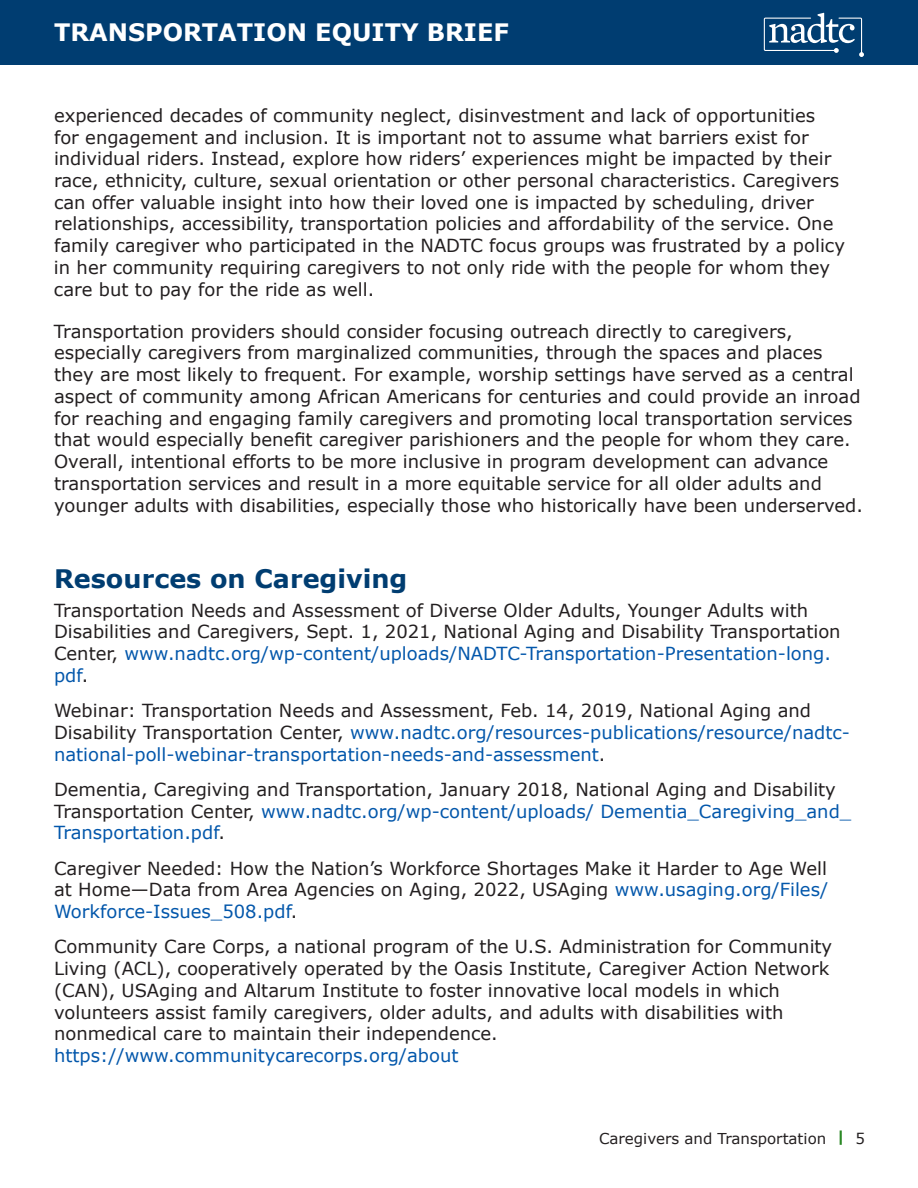
<style>
.page{position:relative;width:918px;height:1188px;background:#fff}
.page>*{position:absolute;margin:0;border:0;box-sizing:border-box;transform-origin:0 0}
.Subhead_Blue{font:700 25.5px "Verdana";color:#003d71}
.t1{font:700 24px "Verdana";color:#fff}
.t2{font:18px/21.8px "Verdana";color:#231f20}
.t3{font:18px/21.8px "Verdana";color:#0357ab}
.t4{font:15px "Verdana";color:#231f20}
.s1{color:#0357ab}
.s2{color:#231f20}
.s3{font-weight:700;color:#288722}
</style>
<div class="page">
<hr style="left:0;top:0;width:1px;height:65px;background:#003d71">
<div style="left:1px;top:0;width:917px;height:65px;background:#003d71"></div>
<svg style="left:763px;top:13px;width:101px;height:44px"></svg>
<h2 class="t1" style="left:54px;top:17px;width:457px">TRANSPORTATION EQUITY BRIEF</h2>
<p class="t2" style="left:54px;top:105px;width:793px">experienced decades of community neglect, disinvestment and lack of opportunities<br>for engagement and inclusion. It is important not to assume what barriers exist for individual riders. Instead, explore how riders’ experiences might be impacted by their race, ethnicity, culture, sexual orientation or other personal characteristics. Caregivers can offer valuable insight into how their loved one is impacted by scheduling, driver relationships, accessibility, transportation policies and affordability of the service. One family caregiver who participated in the NADTC focus groups was frustrated by a policy in her community requiring caregivers to not only ride with the people for whom they care but to pay for the ride as well.</p>
<p class="t2" style="left:54px;top:321px;width:810px">Transportation providers should consider focusing outreach directly to caregivers, especially caregivers from marginalized communities, through the spaces and places they are most likely to frequent. For example, worship settings have served as a central aspect of community among African Americans for centuries and could provide an inroad for reaching and engaging family caregivers and promoting local transportation services that would especially benefit caregiver parishioners and the people for whom they care.<br>Overall, intentional efforts to be more inclusive in program development can advance transportation services and result in a more equitable service for all older adults and younger adults with disabilities, especially those who historically have been underserved.</p>
<p class="Subhead_Blue" style="left:54px;top:562px;width:355px">Resources on Caregiving</p>
<p class="t2" style="left:54px;top:599px;width:788px">Transportation Needs and Assessment of Diverse Older Adults, Younger Adults with Disabilities and Caregivers, Sept. 1, 2021, National Aging and Disability Transportation Center, <span class="s1">www.nadtc.org/wp-content/uploads/NADTC-Transportation-Presentation-long. pdf</span>.</p>
<p class="t3" style="left:54px;top:700px;width:797px"><span class="s2">Webinar: Transportation Needs and Assessment, Feb. 14, 2019, National Aging and<br>Disability Transportation Center,</span> www.nadtc.org/resources-publications/resource/nadtc&shy;national-poll-webinar-transportation-needs-and-assessment<span class="s2">.</span></p>
<p class="t2" style="left:54px;top:779px;width:799px">Dementia, Caregiving and Transportation, January 2018, National Aging and Disability<br>Transportation Center, <span class="s1">www.nadtc.org/wp-content/uploads/ Dementia_Caregiving_and_<br>Transportation.pdf</span>.</p>
<p class="t2" style="left:54px;top:857px;width:776px;text-align:justify">Caregiver Needed: How the Nation’s Workforce Shortages Make it Harder to Age Well at Home—Data from Area Agencies on Aging, 2022, USAging <span class="s1">www.usaging.org/Files/ Workforce-Issues_508.pdf</span>.</p>
<p class="t2" style="left:54px;top:936px;width:780px">Community Care Corps, a national program of the U.S. Administration for Community Living (ACL), cooperatively operated by the Oasis Institute, Caregiver Action Network (CAN), USAging and Altarum Institute to foster innovative local models in which volunteers assist family caregivers, older adults, and adults with disabilities with nonmedical care to maintain their independence. <span class="s1">https://www.communitycarecorps.org/about</span></p>
<p class="t4" style="left:599px;top:1129px;width:267px">Caregivers and Transportation <span class="s3">|</span> 5</p>
</div>
